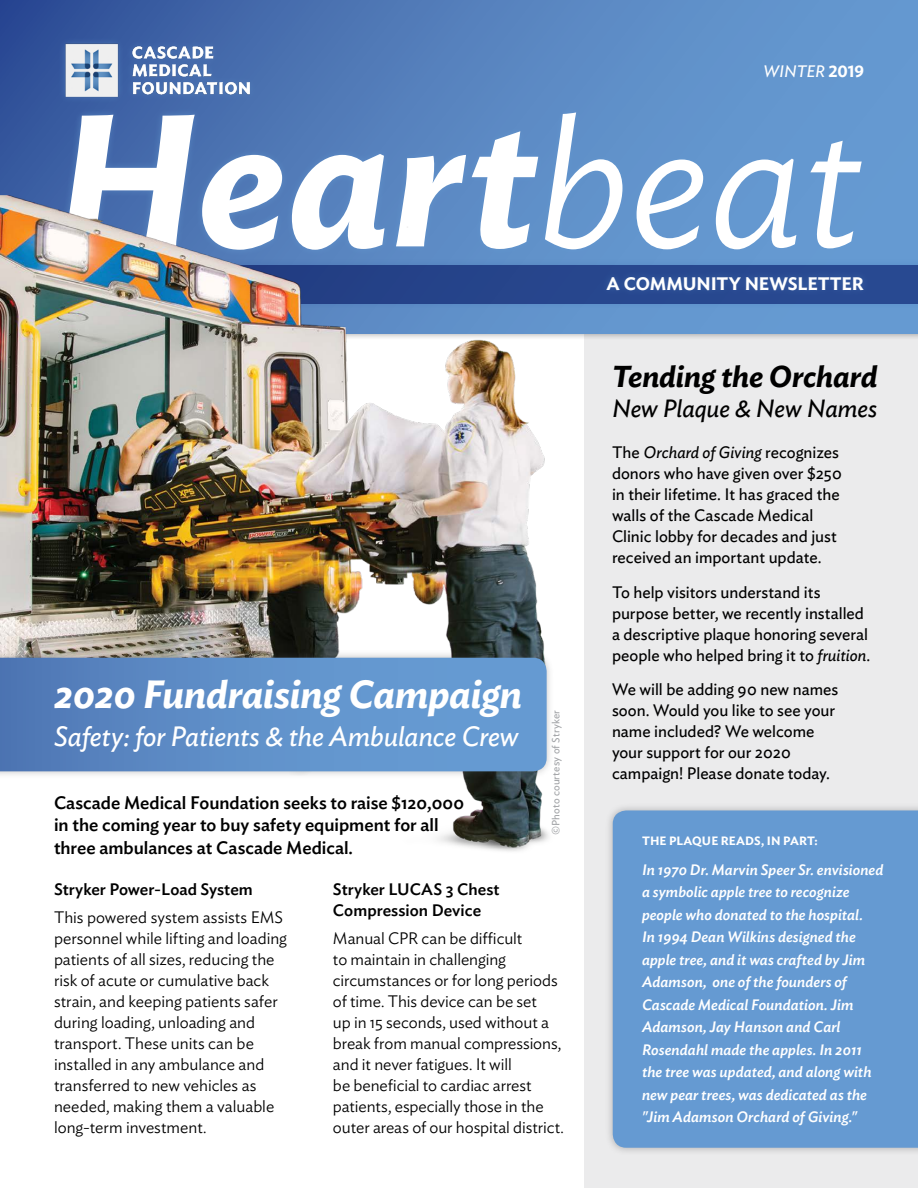
<style>
.page{position:relative;width:918px;height:1188px;background:#fff}
.page>*{position:absolute;margin:0;border:0;box-sizing:border-box;transform-origin:0 0}
.t1{font:italic 600 186px "Ideal Sans";letter-spacing:.01em;color:#fff}
.t2{font:italic 600 39px "Ideal Sans";letter-spacing:-.005em;color:#fff}
.t3{font:italic 600 30px "Ideal Sans";letter-spacing:-.005em;color:#000}
.t4{font:italic 27.75px "Ideal Sans";letter-spacing:-.01em;color:#fff}
.t5{font:italic 24.75px "Ideal Sans";letter-spacing:-.005em;color:#000}
.t6{font:500 18px/22.5px "Ideal Sans";letter-spacing:-.005em;color:#000}
.t7{font:600 18px "Ideal Sans";letter-spacing:-.005em;color:#fff}
.t8{font:300 16.5px/21px "Ideal Sans";letter-spacing:-.005em;color:#000}
.t9{font:16.5px/21px "Ideal Sans";color:#000}
.t10{font:500 16.5px/21px "Ideal Sans";color:#000}
.t11{font:italic 16.5px "Ideal Sans";color:#fff}
.t12{font:italic 500 15px/22.5px "Ideal Sans";letter-spacing:.005em;color:#fff}
.t13{font:600 12px "Ideal Sans";letter-spacing:.01em;color:#fff}
.t14{font:10.5px "Ideal Sans";letter-spacing:.015em;color:#a2a4a7}
.s1{font-weight:600;font-style:normal}
.s2{font-weight:300}
.s3{font-style:italic}
</style>
<div class="page">
<div style="left:584px;top:316px;width:334px;height:872px;background:#ebebec"></div>
<div style="left:0;top:0;width:918px;height:333px;background:linear-gradient(to right,#34549a,#6ea5d9)"></div>
<div style="left:194px;top:259px;width:724px;height:50px;background:#659ad2;opacity:.25"></div>
<div style="left:200px;top:265px;width:718px;height:38px;background:#284890"></div>
<div style="left:56px;top:105px;width:813px;height:152px;background:#659ad2;opacity:.55"></div>
<div style="left:600px;top:58px;width:270px;height:239px;background:#659ad2"></div>
<div style="left:58px;top:37px;width:199px;height:67px;background:#659ad2;opacity:.45"></div>
<img style="left:63px;top:42px;width:192px;height:57px">
<img style="left:0;top:196px;width:554px;height:655px">
<div style="left:0;top:650px;width:554px;height:129px;background:#4d4d4f;opacity:.35"></div>
<svg style="left:0;top:658px;width:547px;height:113px;background:#5e8ec8"></svg>
<div style="left:605px;top:803px;width:313px;height:352px;background:#4d4d4f;opacity:.35"></div>
<div style="left:613px;top:810px;width:305px;height:338px;background:#659ad2"></div>
<p class="t11" style="left:763px;top:59px;width:102px">WINTER <span class="s1">2019</span></p>
<h1 class="t1" style="left:56px;top:35px;width:810px">Heart<span class="s2">beat</span></h1>
<h2 class="t2" style="left:54px;top:664px;width:470px">2020 Fundraising Campaign</h2>
<h3 class="t4" style="left:54px;top:715px;width:466px">Safety: for Patients &amp; the Ambulance Crew</h3>
<p class="t14" style="left:548px;top:835px;width:127px;rotate:-90deg">©Photo courtesy of Stryker</p>
<p class="t6" style="left:54px;top:790px;width:412px">Cascade Medical Foundation seeks to raise $120,000 in the coming year to buy safety equipment for all three ambulances at Cascade Medical.</p>
<p class="t10" style="left:54px;top:877px;width:200px">Stryker Power-Load System</p>
<p class="t8" style="left:54px;top:905px;width:235px">This powered system assists EMS personnel while lifting and loading patients of all sizes, reducing the risk of acute or cumulative back strain, and keeping patients safer during loading, unloading and transport. These units can be installed in any ambulance and transferred to new vehicles as needed, making them a valuable long-term investment.</p>
<p class="t10" style="left:333px;top:877px;width:168px">Stryker LUCAS 3 Chest<br>Compression Device</p>
<p class="t8" style="left:333px;top:926px;width:232px">Manual CPR can be difficult<br>to maintain in challenging circumstances or for long periods of time. This device can be set<br>up in 15 seconds, used without a break from manual compressions, and it never fatigues. It will<br>be beneficial to cardiac arrest patients, especially those in the outer areas of our hospital district.</p>
<p class="t7" style="left:607px;top:269px;width:259px">A COMMUNITY NEWSLETTER</p>
<h3 class="t3" style="left:612px;top:353px;width:267px">Tending the Orchard</h3>
<h3 class="t5" style="left:612px;top:389px;width:267px">New Plaque &amp; New Names</h3>
<p class="t9" style="left:612px;top:441px;width:231px">The <span class="s3">Orchard of Giving</span> recognizes donors who have given over $250 in their lifetime. It has graced the walls of the Cascade Medical<br>Clinic lobby for decades and just received an important update.</p>
<p class="t9" style="left:612px;top:580px;width:260px">To help visitors understand its purpose better, we recently installed a descriptive plaque honoring several people who helped bring it to <span class="s3">fruition</span>.</p>
<p class="t9" style="left:612px;top:678px;width:228px">We will be adding 90 new names soon. Would you like to see your name included? We welcome your support for our 2020 campaign! Please donate today.</p>
<p class="t13" style="left:642px;top:832px;width:177px">THE PLAQUE READS, IN PART:</p>
<p class="t12" style="left:642px;top:857px;width:243px">In 1970 Dr. Marvin Speer Sr. envisioned a symbolic apple tree to recognize people who donated to the hospital.<br>In 1994 Dean Wilkins designed the apple tree, and it was crafted by Jim Adamson, one of the founders of Cascade Medical Foundation. Jim Adamson, Jay Hanson and Carl Rosendahl made the apples. In 2011 the tree was updated, and along with new pear trees, was dedicated as the "Jim Adamson Orchard of Giving."</p>
</div>
